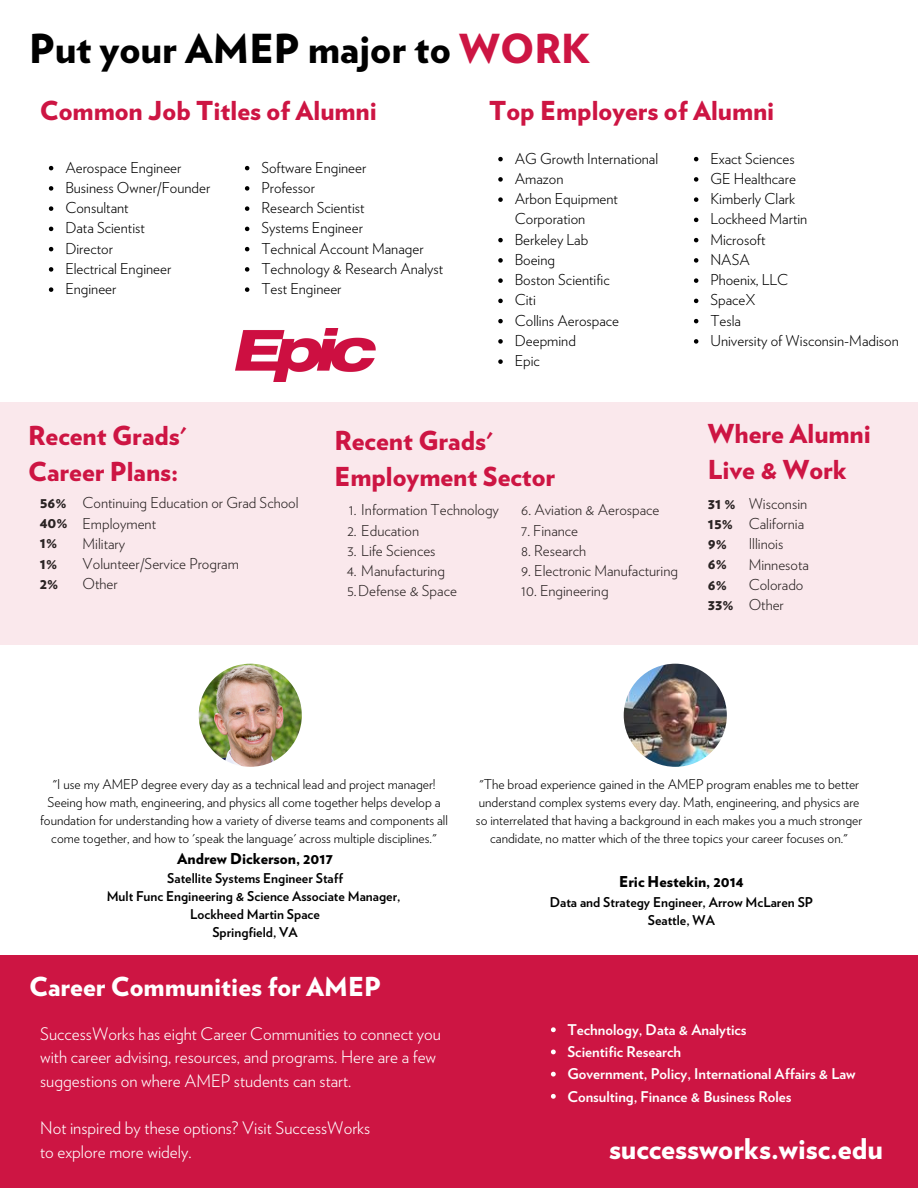
<style>
.page{position:relative;width:918px;height:1188px;background:#fff}
.page>*{position:absolute;margin:0;border:0;box-sizing:border-box;transform-origin:0 0}
.t1{font:900 39.9px "Verlag";color:#000}
.t2{font:900 28.5px "Verlag";color:#fff}
.t3{font:900 26.1px/36px "Verlag";color:#cd1543}
.t4{font:900 26.1px "Verlag";color:#fff}
.t5{font:300 17.25px/23.7px "Verlag";color:#fff}
.t6{font:300 15px/20.2px "Verlag";color:#000}
.t7{font:300 15px/20.2px "Verlag";color:#2a2323}
.t8{font:900 15px "Verlag";color:#000}
.t9{font:900 15px/20.2px "Verlag";color:#2a2323}
.t10{font:700 14.85px "Verlag";color:#fff}
.t11{font:300 13.5px/18px "Verlag";color:#000;text-align:center}
.t12{font:700 13.5px "Verlag";color:#000}
.s1{color:#cd1543}
</style>
<div class="page">
<div style="left:0;top:402px;width:918px;height:243px;background:#fae8ec"></div>
<img style="left:236px;top:328px;width:139px;height:53px">
<div style="left:0;top:956px;width:918px;height:232px;background:#cd1543"></div>
<img style="left:199px;top:664px;width:103px;height:103px;border-radius:50%">
<img style="left:624px;top:664px;width:103px;height:103px;border-radius:50%">
<svg style="left:498px;top:157px;width:5px;height:4px"></svg>
<svg style="left:498px;top:177px;width:5px;height:5px"></svg>
<svg style="left:498px;top:197px;width:5px;height:5px"></svg>
<svg style="left:498px;top:238px;width:5px;height:4px"></svg>
<svg style="left:498px;top:258px;width:5px;height:5px"></svg>
<svg style="left:498px;top:278px;width:5px;height:5px"></svg>
<svg style="left:498px;top:299px;width:5px;height:4px"></svg>
<svg style="left:498px;top:319px;width:5px;height:4px"></svg>
<svg style="left:498px;top:339px;width:5px;height:5px"></svg>
<svg style="left:498px;top:359px;width:5px;height:5px"></svg>
<svg style="left:551px;top:1027px;width:5px;height:5px"></svg>
<svg style="left:551px;top:1050px;width:5px;height:4px"></svg>
<svg style="left:551px;top:1072px;width:5px;height:5px"></svg>
<svg style="left:551px;top:1094px;width:5px;height:5px"></svg>
<svg style="left:694px;top:157px;width:4px;height:4px"></svg>
<svg style="left:694px;top:177px;width:4px;height:5px"></svg>
<svg style="left:694px;top:197px;width:4px;height:5px"></svg>
<svg style="left:694px;top:218px;width:4px;height:4px"></svg>
<svg style="left:694px;top:238px;width:4px;height:4px"></svg>
<svg style="left:694px;top:258px;width:4px;height:5px"></svg>
<svg style="left:694px;top:278px;width:4px;height:5px"></svg>
<svg style="left:694px;top:299px;width:4px;height:4px"></svg>
<svg style="left:694px;top:319px;width:4px;height:4px"></svg>
<svg style="left:694px;top:339px;width:4px;height:5px"></svg>
<svg style="left:49px;top:166px;width:4px;height:4px"></svg>
<svg style="left:49px;top:186px;width:4px;height:5px"></svg>
<svg style="left:49px;top:206px;width:4px;height:5px"></svg>
<svg style="left:49px;top:227px;width:4px;height:4px"></svg>
<svg style="left:49px;top:247px;width:4px;height:4px"></svg>
<svg style="left:49px;top:267px;width:4px;height:5px"></svg>
<svg style="left:49px;top:287px;width:4px;height:5px"></svg>
<svg style="left:245px;top:166px;width:4px;height:4px"></svg>
<svg style="left:245px;top:186px;width:4px;height:5px"></svg>
<svg style="left:245px;top:206px;width:4px;height:5px"></svg>
<svg style="left:245px;top:227px;width:4px;height:4px"></svg>
<svg style="left:245px;top:247px;width:4px;height:4px"></svg>
<svg style="left:245px;top:267px;width:4px;height:5px"></svg>
<svg style="left:245px;top:287px;width:4px;height:5px"></svg>
<p class="t1" style="left:29px;top:25px;width:563px">Put your AMEP major to <span class="s1">WORK</span></p>
<p class="t3" style="left:489px;top:93px;width:287px">Top Employers of Alumni</p>
<p class="t6" style="left:515px;top:148px;width:145px">AG Growth International</p>
<p class="t6" style="left:515px;top:168px;width:50px">Amazon</p>
<p class="t6" style="left:515px;top:189px;width:105px">Arbon Equipment<br>Corporation</p>
<p class="t6" style="left:515px;top:229px;width:75px">Berkeley Lab</p>
<p class="t6" style="left:515px;top:249px;width:42px">Boeing</p>
<p class="t6" style="left:515px;top:270px;width:96px">Boston Scientific</p>
<p class="t6" style="left:515px;top:290px;width:23px">Citi</p>
<p class="t6" style="left:515px;top:310px;width:106px">Collins Aerospace</p>
<p class="t6" style="left:515px;top:330px;width:63px">Deepmind</p>
<p class="t6" style="left:515px;top:351px;width:27px">Epic</p>
<p class="t3" style="left:40px;top:93px;width:339px">Common Job Titles of Alumni</p>
<p class="t6" style="left:710px;top:148px;width:86px">Exact Sciences</p>
<h2 class="t6" style="left:710px;top:168px;width:87px">GE Healthcare</h2>
<h4 class="t6" style="left:710px;top:189px;width:86px">Kimberly Clark</h4>
<h5 class="t6" style="left:710px;top:209px;width:98px">Lockheed Martin</h5>
<h2 class="t6" style="left:710px;top:229px;width:56px">Microsoft</h2>
<h2 class="t6" style="left:710px;top:249px;width:41px">NASA</h2>
<p class="t6" style="left:710px;top:270px;width:79px">Phoenix, LLC</p>
<p class="t6" style="left:710px;top:290px;width:47px">SpaceX</p>
<p class="t6" style="left:710px;top:310px;width:32px">Tesla</p>
<p class="t6" style="left:710px;top:330px;width:190px">University of Wisconsin-Madison</p>
<p class="t6" style="left:65px;top:157px;width:118px">Aerospace Engineer</p>
<p class="t6" style="left:65px;top:177px;width:147px">Business Owner/Founder</p>
<p class="t6" style="left:65px;top:198px;width:65px">Consultant</p>
<p class="t6" style="left:65px;top:218px;width:81px">Data Scientist</p>
<p class="t6" style="left:65px;top:238px;width:49px">Director</p>
<p class="t6" style="left:65px;top:258px;width:108px">Electrical Engineer</p>
<p class="t6" style="left:65px;top:279px;width:53px">Engineer</p>
<p class="t6" style="left:261px;top:157px;width:107px">Software Engineer</p>
<p class="t6" style="left:261px;top:177px;width:55px">Professor</p>
<p class="t6" style="left:261px;top:198px;width:105px">Research Scientist</p>
<h2 class="t6" style="left:261px;top:218px;width:103px">Systems Engineer</h2>
<h3 class="t6" style="left:261px;top:238px;width:164px">Technical Account Manager</h3>
<h3 class="t6" style="left:261px;top:258px;width:183px">Technology &amp; Research Analyst</h3>
<p class="t6" style="left:261px;top:279px;width:82px">Test Engineer</p>
<p class="t3" style="left:28px;top:418px;width:160px">Recent Grads'<br>Career Plans:</p>
<p class="t7" style="left:83px;top:493px;width:217px">Continuing Education or Grad School<br>Employment<br>Military<br>Volunteer/Service Program<br>Other</p>
<p class="t9" style="left:40px;top:492px;width:29px">56%<br>40%<br>1%<br>1%<br>2%</p>
<p class="t3" style="left:334px;top:423px;width:222px">Recent Grads'<br>Employment Sector</p>
<p class="t3" style="left:708px;top:416px;width:164px">Where Alumni<br>Live &amp; Work</p>
<p class="t9" style="left:708px;top:493px;width:29px">31%<br>15%<br>9%<br>6%<br>6%<br>33%</p>
<h2 class="t7" style="left:749px;top:493px;width:62px">Wisconsin<br>California<br>Illinois<br>Minnesota<br>Colorado<br>Other</h2>
<p class="t7" style="left:521px;top:500px;width:140px">6. Aviation &amp; Aerospace</p>
<p class="t7" style="left:521px;top:520px;width:58px">7. Finance</p>
<p class="t7" style="left:521px;top:540px;width:66px">8. Research</p>
<p class="t7" style="left:521px;top:561px;width:158px">9. Electronic Manufacturing</p>
<p class="t7" style="left:521px;top:581px;width:89px">10. Engineering</p>
<p class="t7" style="left:349px;top:500px;width:152px">1. Information Technology</p>
<h5 class="t7" style="left:347px;top:520px;width:73px">2. Education</h5>
<h4 class="t7" style="left:348px;top:540px;width:90px">3. Life Sciences</h4>
<p class="t7" style="left:347px;top:561px;width:100px">4. Manufacturing</p>
<p class="t7" style="left:347px;top:581px;width:111px">5.Defense &amp; Space</p>
<p class="t11" style="left:40px;top:775px;width:409px">"I use my AMEP degree every day as a technical lead and project manager!<br>Seeing how math, engineering, and physics all come together helps develop a foundation for understanding how a variety of diverse teams and components all come together, and how to 'speak the language' across multiple disciplines."</p>
<p class="t8" style="left:177px;top:850px;width:157px">Andrew Dickerson, 2017</p>
<p class="t12" style="left:167px;top:870px;width:177px">Satellite Systems Engineer Staff</p>
<p class="t12" style="left:107px;top:888px;width:295px">Mult Func Engineering &amp; Science Associate Manager,</p>
<p class="t12" style="left:190px;top:906px;width:131px">Lockheed Martin Space</p>
<p class="t12" style="left:212px;top:924px;width:87px">Springfield, VA</p>
<p class="t4" style="left:29px;top:971px;width:353px">Career Communities for AMEP</p>
<p class="t5" style="left:40px;top:1022px;width:402px">SuccessWorks has eight Career Communities to connect you with career advising, resources, and programs. Here are a few suggestions on where AMEP students can start.</p>
<p class="t5" style="left:40px;top:1116px;width:332px">Not inspired by these options? Visit SuccessWorks to explore more widely.</p>
<p class="t11" style="left:476px;top:775px;width:388px">"The broad experience gained in the AMEP program enables me to better understand complex systems every day. Math, engineering, and physics are so interrelated that having a background in each makes you a much stronger candidate, no matter which of the three topics your career focuses on."</p>
<p class="t8" style="left:619px;top:873px;width:126px">Eric Hestekin, 2014</p>
<p class="t12" style="left:550px;top:894px;width:265px">Data and Strategy Engineer, Arrow McLaren SP</p>
<h2 class="t12" style="left:648px;top:912px;width:69px">Seattle, WA</h2>
<p class="t10" style="left:567px;top:1021px;width:181px">Technology, Data &amp; Analytics</p>
<p class="t10" style="left:567px;top:1043px;width:115px">Scientific Research</p>
<p class="t10" style="left:567px;top:1065px;width:290px">Government, Policy, International Affairs &amp; Law</p>
<p class="t10" style="left:567px;top:1087px;width:226px">Consulting, Finance &amp; Business Roles</p>
<p class="t2" style="left:609px;top:1132px;width:276px">successworks.wisc.edu</p>
</div>
